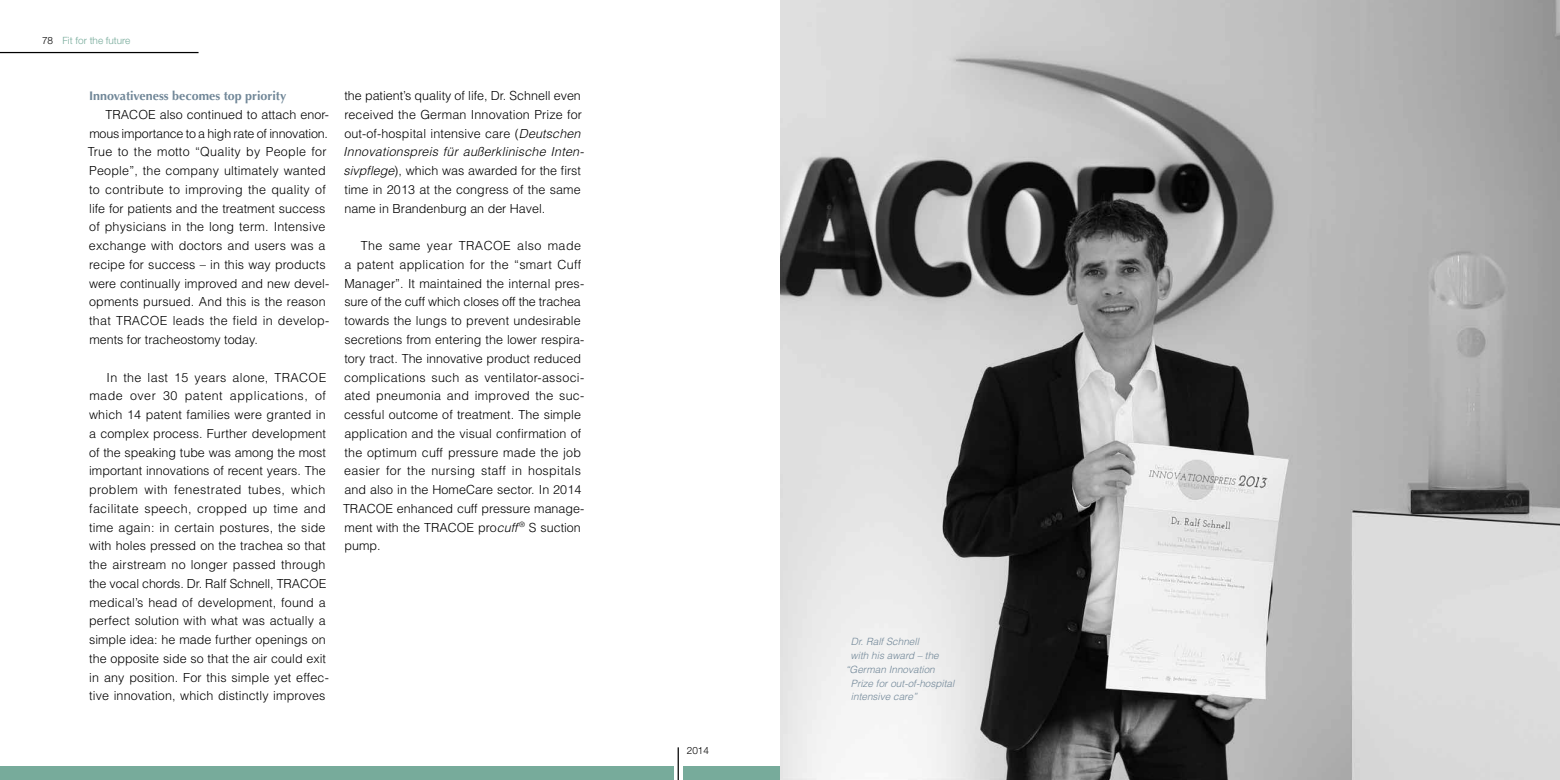
<style>
.page{position:relative;width:1560px;height:780px;background:#fff}
.page>*{position:absolute;margin:0;border:0;box-sizing:border-box;transform-origin:0 0}
.t1{font:300 12.5px/18.8px "Helvetica LT Std";letter-spacing:.01em;color:#000}
.t2{font:700 12.5px "Optima LT Std";color:#718798}
.t3{font:italic 300 10px "Helvetica LT Std";color:#718798}
.t4{font:300 10px "Helvetica Neue LT Pro";color:#77ab9b}
.t5{font:300 10px "Helvetica Neue LT Pro";color:#000}
.s1{font-style:italic}
</style>
<div class="page">
<div style="left:0;top:766px;width:1559px;height:14px;background:#77ab9b"></div>
<img style="left:780px;top:0;width:779px;height:780px">
<svg style="left:674px;top:757px;width:8px;height:23px"></svg>
<hr style="left:677px;top:747px;width:1px;height:33px;background:#000">
<hr style="left:0;top:52px;width:198px;height:1px;background:#000">
<p class="t5" style="left:42px;top:34px;width:13px">78</p>
<p class="t4" style="left:63px;top:34px;width:69px">Fit for the future</p>
<p class="t2" style="left:89px;top:89px;width:199px">Innovativeness becomes top priority</p>
<p class="t1" style="left:88px;top:105px;width:243px;text-indent:18px">TRACOE also continued to attach enor&shy;mous importance to a high rate of innovation.<br>True to the motto “Quality by People for People”, the company ultimately wanted to contribute to improving the quality of life for patients and the treatment success of physicians in the long term. Intensive exchange with doctors and users was a recipe for success – in this way products were continually improved and new devel&shy;opments pursued. And this is the reason that TRACOE leads the field in develop&shy;ments for tracheostomy today.</p>
<p class="t1" style="left:89px;top:367px;width:241px;text-indent:17px">In the last 15 years alone, TRACOE made over 30 patent applications, of which 14 patent families were granted in a complex process. Further development of the speaking tube was among the most important innovations of recent years. The problem with fenestrated tubes, which facilitate speech, cropped up time and time again: in certain postures, the side with holes pressed on the trachea so that the airstream no longer passed through the vocal chords. Dr. Ralf Schnell, TRACOE medical’s head of development, found a perfect solution with what was actually a simple idea: he made further openings on the opposite side so that the air could exit in any position. For this simple yet effec&shy;tive innovation, which distinctly improves</p>
<p class="t1" style="left:343px;top:86px;width:242px">the patient’s quality of life, Dr. Schnell even received the German Innovation Prize for out-of-hospital intensive care (<span class="s1">Deutschen Innovationspreis für außerklinische Inten&shy;sivpflege</span>), which was awarded for the first time in 2013 at the congress of the same name in Brandenburg an der Havel.</p>
<p class="t1" style="left:343px;top:236px;width:243px;text-indent:18px">The same year TRACOE also made a patent application for the “smart Cuff Manager”. It maintained the internal pres&shy;sure of the cuff which closes off the trachea towards the lungs to prevent undesirable secretions from entering the lower respira&shy;tory tract. The innovative product reduced complications such as ventilator-associ&shy;ated pneumonia and improved the suc&shy;cessful outcome of treatment. The simple application and the visual confirmation of the optimum cuff pressure made the job easier for the nursing staff in hospitals and also in the HomeCare sector. In 2014<br>TRACOE enhanced cuff pressure manage&shy;ment with the TRACOE pro<span class="s1">cuff</span> <sup>®</sup> S suction pump.</p>
<p class="t5" style="left:686px;top:744px;width:24px">2014</p>
<p class="t3" style="left:850px;top:635px;width:69px">Dr. Ralf Schnell</p>
<p class="t3" style="left:850px;top:649px;width:90px">with his award – the</p>
<p class="t3" style="left:845px;top:663px;width:91px">“German Innovation</p>
<p class="t3" style="left:850px;top:676px;width:105px">Prize for out-of-hospital</p>
<p class="t3" style="left:850px;top:690px;width:67px">intensive care”</p>
</div>
